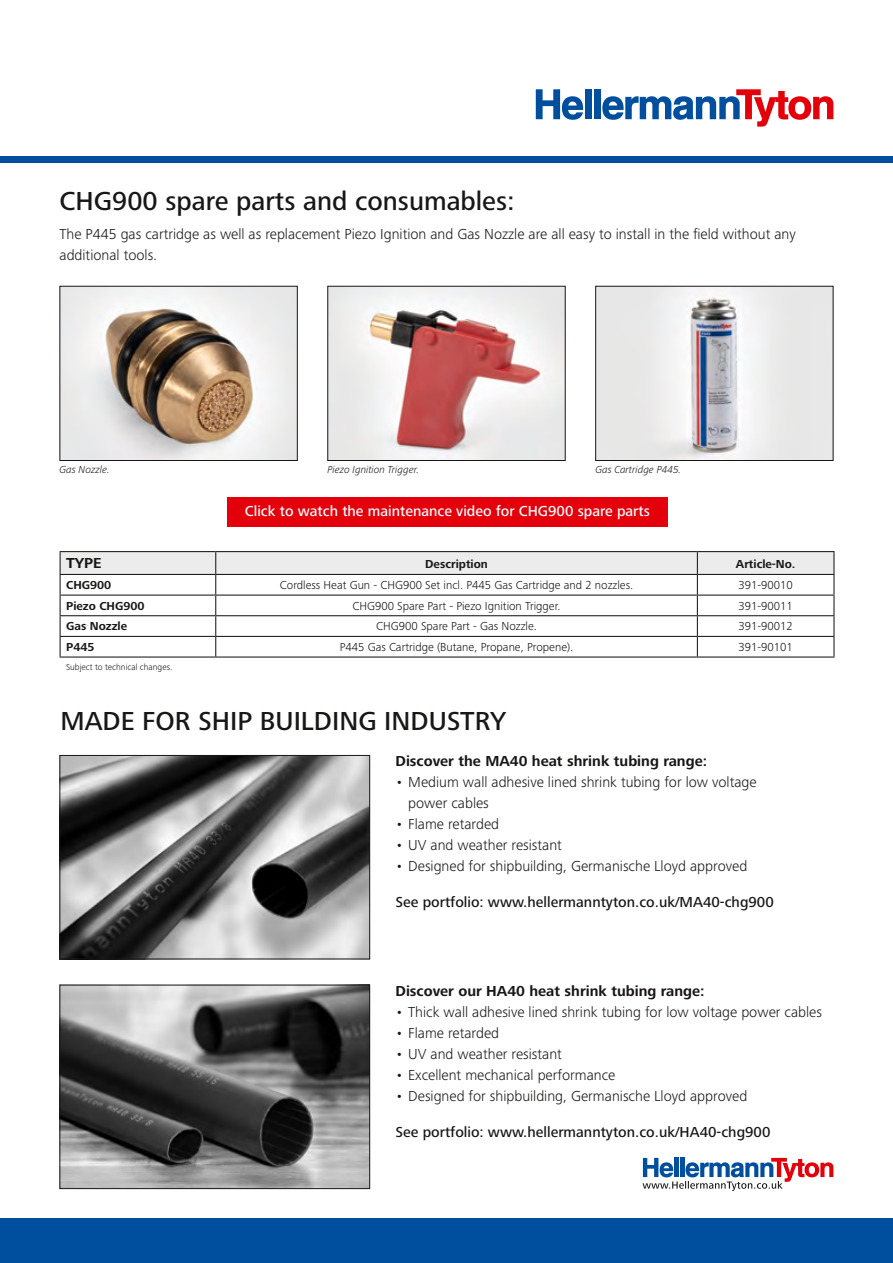
<style>
.page{position:relative;width:893px;height:1263px;background:#fff}
.page>*{position:absolute;margin:0;border:0;box-sizing:border-box;transform-origin:0 0}
.t1{font:500 27px "Frutiger Next LTW1 G";color:#181716}
.t2{font:300 15px/21px "Frutiger Next LTW1 G";color:#181716}
.t3{font:500 15px "Frutiger Next LTW1 G";color:#181716}
.t4{font:700 15px "Frutiger Next LTW1 G";color:#181716}
.t5{font:500 15px "Frutiger Next LTW1 G";color:#fff}
.t6{font:300 12px "Frutiger Next LTW1 G";color:#181716}
.t7{font:700 12px "Frutiger Next LTW1 G";color:#181716}
.t8{font:italic 300 10.5px "Frutiger Next LTW1 G";color:#181716}
.t9{font:300 9px "Frutiger Next LTW1 G";color:#181716}
</style>
<div class="page">
<div style="left:0;top:1218px;width:893px;height:45px;background:#004e9e"></div>
<div style="left:585px;top:89px;width:6px;height:30px;background:#004e9e"></div>
<div style="left:594px;top:89px;width:7px;height:30px;background:#004e9e"></div>
<svg style="left:536px;top:89px;width:47px;height:31px"></svg>
<svg style="left:602px;top:89px;width:231px;height:38px"></svg>
<div style="left:0;top:156px;width:893px;height:7px;background:#004e9e"></div>
<img style="left:329px;top:288px;width:234px;height:171px">
<div style="left:327px;top:286px;width:238px;height:175px;border:1px solid #181716"></div>
<img style="left:597px;top:288px;width:234px;height:171px">
<div style="left:595px;top:286px;width:238px;height:175px;border:1px solid #181716"></div>
<img style="left:62px;top:288px;width:234px;height:171px">
<div style="left:60px;top:286px;width:238px;height:175px;border:1px solid #181716"></div>
<img style="left:62px;top:757px;width:306px;height:200px">
<div style="left:60px;top:755px;width:310px;height:204px;border:1px solid #181716"></div>
<img style="left:62px;top:987px;width:306px;height:200px">
<div style="left:60px;top:985px;width:310px;height:204px;border:1px solid #181716"></div>
<hr style="left:60px;top:551px;width:156px;height:1px;background:#181716">
<hr style="left:216px;top:551px;width:481px;height:1px;background:#181716">
<hr style="left:697px;top:551px;width:137px;height:1px;background:#181716">
<svg style="left:60px;top:552px;width:774px;height:104px"></svg>
<hr style="left:60px;top:656px;width:156px;height:1px;background:#181716">
<hr style="left:216px;top:656px;width:481px;height:1px;background:#181716">
<hr style="left:697px;top:656px;width:137px;height:1px;background:#181716">
<div style="left:227px;top:497px;width:441px;height:30px;background:#e3000b"></div>
<svg style="left:643px;top:1158px;width:190px;height:33px"></svg>
<h1 class="t1" style="left:60px;top:185px;width:457px">CHG900 spare parts and consumables:</h1>
<p class="t2" style="left:60px;top:224px;width:738px">The P445 gas cartridge as well as replacement Piezo Ignition and Gas Nozzle are all easy to install in the field without any additional tools.</p>
<p class="t8" style="left:60px;top:463px;width:52px">Gas Nozzle.</p>
<p class="t8" style="left:327px;top:463px;width:93px">Piezo Ignition Trigger.</p>
<p class="t8" style="left:595px;top:463px;width:87px">Gas Cartridge P445.</p>
<p class="t5" style="left:245px;top:503px;width:407px">Click to watch the maintenance video for CHG900 spare parts</p>
<p class="t4" style="left:66px;top:555px;width:37px">TYPE</p>
<p class="t7" style="left:425px;top:558px;width:64px">Description</p>
<p class="t7" style="left:736px;top:558px;width:61px">Article-No.</p>
<p class="t7" style="left:66px;top:578px;width:47px">CHG900</p>
<p class="t6" style="left:280px;top:578px;width:355px">Cordless Heat Gun - CHG900 Set incl. P445 Gas Cartridge and 2 nozzles.</p>
<p class="t6" style="left:738px;top:578px;width:56px">391-90010</p>
<p class="t7" style="left:66px;top:599px;width:80px">Piezo CHG900</p>
<p class="t6" style="left:352px;top:599px;width:210px">CHG900 Spare Part - Piezo Ignition Trigger.</p>
<p class="t6" style="left:738px;top:599px;width:56px">391-90011</p>
<p class="t7" style="left:66px;top:619px;width:63px">Gas Nozzle</p>
<p class="t6" style="left:376px;top:619px;width:162px">CHG900 Spare Part - Gas Nozzle.</p>
<p class="t6" style="left:738px;top:619px;width:56px">391-90012</p>
<p class="t7" style="left:66px;top:640px;width:30px">P445</p>
<p class="t6" style="left:340px;top:640px;width:235px">P445 Gas Cartridge (Butane, Propane, Propene).</p>
<p class="t6" style="left:738px;top:640px;width:56px">391-90101</p>
<p class="t9" style="left:66px;top:661px;width:108px">Subject to technical changes.</p>
<h1 class="t1" style="left:60px;top:705px;width:447px">MADE FOR SHIP BUILDING INDUSTRY</h1>
<p class="t4" style="left:395px;top:752px;width:313px">Discover the MA40 heat shrink tubing range:</p>
<p class="t2" style="left:408px;top:771px;width:350px;text-indent:-13px">• Medium wall adhesive lined shrink tubing for low voltage power cables</p>
<p class="t2" style="left:395px;top:813px;width:105px">• Flame retarded</p>
<p class="t2" style="left:395px;top:834px;width:168px">• UV and weather resistant</p>
<p class="t2" style="left:395px;top:855px;width:353px">• Designed for shipbuilding, Germanische Lloyd approved</p>
<p class="t3" style="left:395px;top:894px;width:380px">See portfolio: www.hellermanntyton.co.uk/MA40-chg900</p>
<p class="t4" style="left:395px;top:982px;width:311px">Discover our HA40 heat shrink tubing range:</p>
<p class="t2" style="left:395px;top:1001px;width:428px">• Thick wall adhesive lined shrink tubing for low voltage power cables</p>
<p class="t2" style="left:395px;top:1022px;width:105px">• Flame retarded</p>
<p class="t2" style="left:395px;top:1043px;width:168px">• UV and weather resistant</p>
<p class="t2" style="left:395px;top:1064px;width:221px">• Excellent mechanical performance</p>
<p class="t2" style="left:395px;top:1085px;width:353px">• Designed for shipbuilding, Germanische Lloyd approved</p>
<p class="t3" style="left:395px;top:1123px;width:376px">See portfolio: www.hellermanntyton.co.uk/HA40-chg900</p>
</div>
